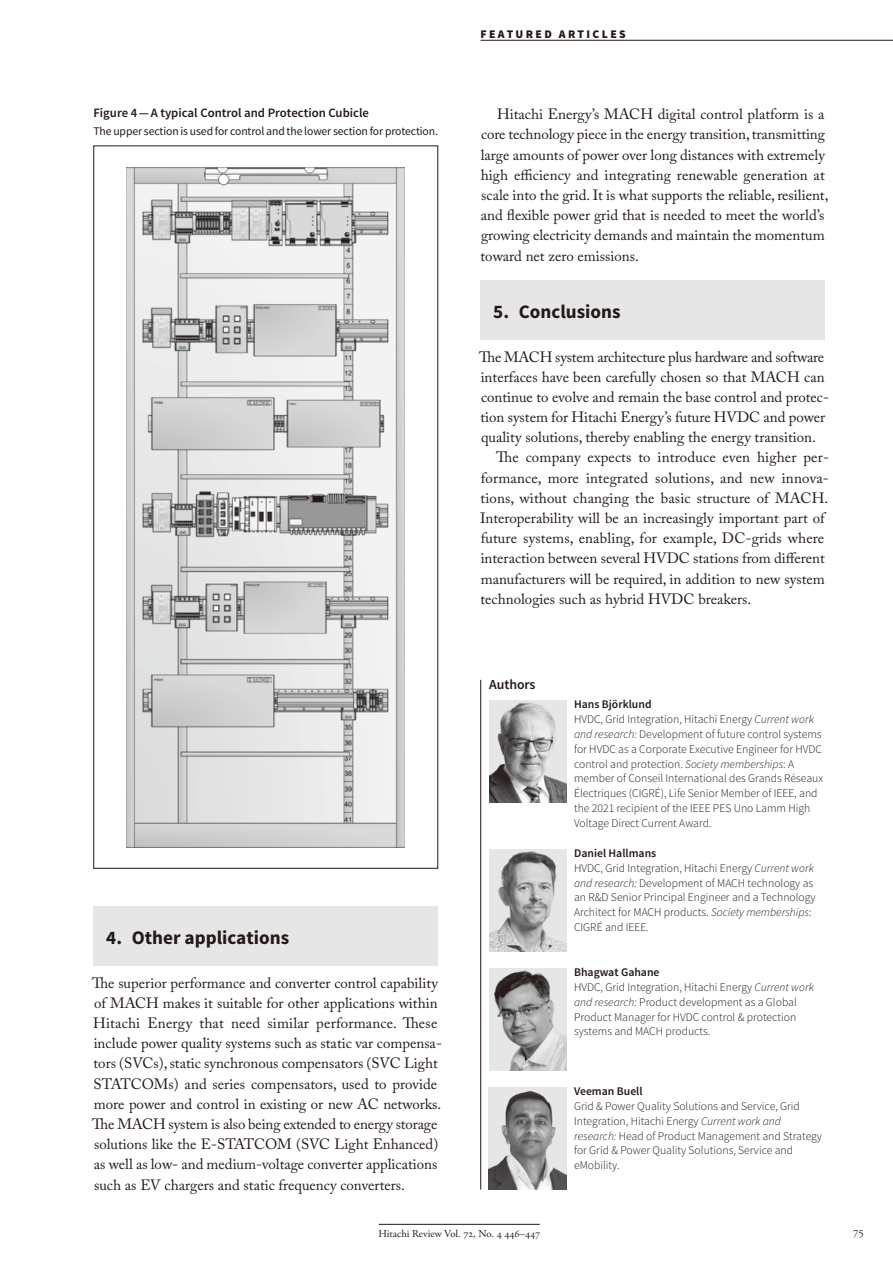
<style>
.page{position:relative;width:893px;height:1263px;background:#fff}
.page>*{position:absolute;margin:0;border:0;box-sizing:border-box;transform-origin:0 0}
.t1{font:700 19.2px "Source Sans Pro";color:#231916}
.t2{font:14.85px/20.2px "Adobe Caslon Pro";color:#231916}
.t3{font:600 13.8px "Source Sans Pro";color:#231916}
.t4{font:600 12.75px "Source Sans Pro";color:#231916}
.t5{font:300 11.7px/14.9px "Source Sans Pro";color:#231916}
.t6{font:11.7px "Source Sans Pro";letter-spacing:-.01em;color:#231916}
.t7{font:900 11.7px "Source Sans Pro";letter-spacing:.2em;color:#231916}
.t8{font:600 11.7px "Source Sans Pro";color:#231916}
.t9{font:10.65px "Adobe Garamond Pro";color:#231916}
.s1{font-weight:600}
.s2{font-style:italic}
.s3{color:#fff}
</style>
<div class="page">
<hr style="left:379px;top:1224px;width:161px;height:1px;background:#231916">
<hr style="left:480px;top:40px;width:412px;height:1px;background:#231916">
<div style="left:94px;top:906px;width:344px;height:60px;background:#e6e6e7"></div>
<div style="left:480px;top:280px;width:345px;height:60px;background:#e6e6e7"></div>
<hr style="left:480px;top:680px;width:1px;height:510px;background:#231916">
<img style="left:489px;top:700px;width:78px;height:102px">
<img style="left:489px;top:849px;width:78px;height:102px">
<img style="left:489px;top:968px;width:78px;height:102px">
<img style="left:489px;top:1087px;width:78px;height:103px">
<img style="left:127px;top:168px;width:278px;height:680px">
<p class="t4" style="left:94px;top:108px;width:277px">Figure 4 — A typical Control and Protection Cubicle</p>
<p class="t6" style="left:94px;top:127px;width:346px">The upper section is used for control and the lower section for protection.</p>
<p class="t7" style="left:480px;top:27px;width:147px">FEATURED ARTICLES</p>
<p class="t2" style="left:480px;top:106px;width:349px;text-indent:17px">Hitachi Energy’s MACH digital control platform is a core technology piece in the energy transition, transmitting large amounts of power over long distances with extremely high efficiency and integrating renewable generation at scale into the grid. It is what supports the reliable, resilient, and flexible power grid that is needed to meet the world’s growing electricity demands and maintain the momentum toward net zero emissions.</p>
<p class="t1" style="left:493px;top:300px;width:129px">5. Conclusions</p>
<p class="t2" style="left:479px;top:348px;width:347px">The MACH system architecture plus hardware and software</p>
<p class="t2" style="left:481px;top:368px;width:345px">interfaces have been carefully chosen so that MACH can</p>
<p class="t2" style="left:481px;top:388px;width:349px">continue to evolve and remain the base control and protec-</p>
<p class="t2" style="left:480px;top:409px;width:346px">tion system for Hitachi Energy’s future HVDC and power</p>
<p class="t2" style="left:481px;top:429px;width:336px">quality solutions, thereby enabling the energy transition.</p>
<p class="t2" style="left:496px;top:449px;width:334px">The company expects to introduce even higher per-</p>
<p class="t2" style="left:481px;top:469px;width:350px">formance, more integrated solutions, and new innova-</p>
<p class="t2" style="left:480px;top:489px;width:349px">tions, without changing the basic structure of MACH.</p>
<p class="t2" style="left:480px;top:510px;width:346px">Interoperability will be an increasingly important part of</p>
<p class="t2" style="left:481px;top:530px;width:345px">future systems, enabling, for example, DC-grids where</p>
<p class="t2" style="left:481px;top:550px;width:346px">interaction between several HVDC stations from different</p>
<p class="t2" style="left:481px;top:570px;width:345px">manufacturers will be required, in addition to new system</p>
<p class="t2" style="left:480px;top:590px;width:272px">technologies such as hybrid HVDC breakers.</p>
<p class="t3" style="left:489px;top:679px;width:48px">Authors</p>
<p class="t1" style="left:106px;top:926px;width:184px">4. Other applications</p>
<p class="t2" style="left:92px;top:974px;width:351px">The superior performance and converter control capability of MACH makes it suitable for other applications within Hitachi Energy that need similar performance. These include power quality systems such as static var compensa&shy;tors (SVCs), static synchronous compensators (SVC Light STATCOMs) and series compensators, used to provide more power and control in existing or new AC networks.<br>The MACH system is also being extended to energy storage solutions like the E-STATCOM (SVC Light Enhanced) as well as low- and medium-voltage converter applications such as EV chargers and static frequency converters.</p>
<p class="t9" style="left:378px;top:1228px;width:163px">Hitachi Review Vol. 72, No. 4 446–447</p>
<p class="t5" style="left:574px;top:698px;width:251px"><span class="s1">Hans Björklund<br></span>HVDC, Grid Integration, Hitachi Energy <span class="s2">Current work and research:</span> Development of future control systems for HVDC as a Corporate Executive Engineer for HVDC control and protection. <span class="s2">Society memberships</span>: A member of Conseil International des Grands Réseaux Électriques (CIGRÉ), Life Senior Member of IEEE, and the 2021 recipient of the IEEE PES Uno Lamm High Voltage Direct Current Award.</p>
<p class="t5" style="left:574px;top:847px;width:243px"><span class="s1">Daniel Hallmans<br></span>HVDC, Grid Integration, Hitachi Energy <span class="s2">Current work and research:</span> Development of MACH technology as an R&amp;D Senior Principal Engineer and a Technology Architect for MACH products. <span class="s2">Society memberships</span>:<br>CIGRÉ and IEEE.</p>
<p class="t5" style="left:574px;top:966px;width:241px"><span class="s1">Bhagwat Gahane<br></span>HVDC, Grid Integration, Hitachi Energy <span class="s2">Current work and research:</span> Product development as a Global Product Manager for HVDC control &amp; protection systems and MACH products.</p>
<p class="t8" style="left:574px;top:1087px;width:70px">Veeman Buell</p>
<p class="t5" style="left:574px;top:1100px;width:249px">Grid &amp; Power Quality Solutions and Service, Grid Integration, Hitachi Energy <span class="s2">Current work and research:</span> Head of Product Management and Strategy for Grid &amp; Power Quality Solutions, Service and eMobility.</p>
<p class="t9" style="left:853px;top:1228px;width:15px">75<span class="s3">.</span></p>
</div>
